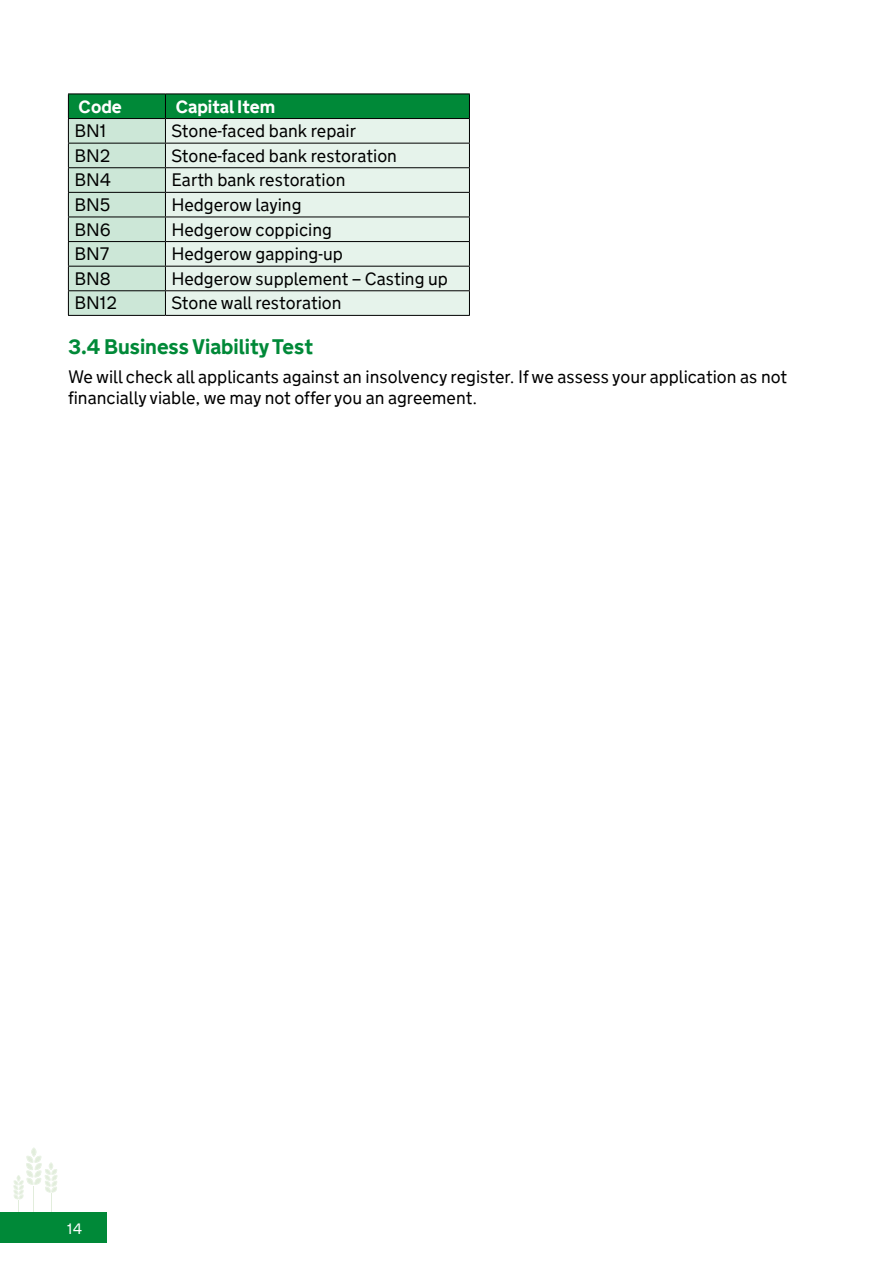
<style>
.page{position:relative;width:893px;height:1263px;background:#fff}
.page>*{position:absolute;margin:0;border:0;box-sizing:border-box;transform-origin:0 0}
.t1{font:700 21px "GDS Transport Website";color:#008938}
.Table_text{font:18px "GDS Transport Website";color:#000}
.body{font:18px/21px "GDS Transport Website";color:#000}
.Table_heading{font:700 18px "GDS Transport Website";color:#fff}
.t2{font:15px "GDS Transport Website";color:#fff}
</style>
<div class="page">
<svg style="left:13px;top:1147px;width:44px;height:66px"></svg>
<div style="left:0;top:1213px;width:106px;height:30px;background:#008938"></div>
<svg style="left:68px;top:94px;width:402px;height:221px;background:#bedac9"></svg>
<hr style="left:68px;top:315px;width:97px;height:1px;background:#000">
<hr style="left:165px;top:315px;width:305px;height:1px;background:#000">
<p class="Table_heading" style="left:79px;top:96px;width:45px">Code</p>
<p class="Table_heading" style="left:176px;top:96px;width:101px">Capital Item</p>
<p class="Table_text" style="left:74px;top:121px;width:34px">BN1</p>
<p class="Table_text" style="left:171px;top:121px;width:186px">Stone-faced bank repair</p>
<p class="Table_text" style="left:74px;top:146px;width:38px">BN2</p>
<p class="Table_text" style="left:171px;top:146px;width:227px">Stone-faced bank restoration</p>
<p class="Table_text" style="left:74px;top:170px;width:38px">BN4</p>
<p class="Table_text" style="left:171px;top:170px;width:175px">Earth bank restoration</p>
<p class="Table_text" style="left:74px;top:195px;width:38px">BN5</p>
<p class="Table_text" style="left:171px;top:195px;width:132px">Hedgerow laying</p>
<p class="Table_text" style="left:74px;top:219px;width:38px">BN6</p>
<p class="Table_text" style="left:171px;top:219px;width:162px">Hedgerow coppicing</p>
<p class="Table_text" style="left:74px;top:244px;width:36px">BN7</p>
<p class="Table_text" style="left:171px;top:244px;width:173px">Hedgerow gapping-up</p>
<p class="Table_text" style="left:74px;top:269px;width:38px">BN8</p>
<p class="Table_text" style="left:171px;top:269px;width:278px">Hedgerow supplement – Casting up</p>
<p class="Table_text" style="left:74px;top:293px;width:44px">BN12</p>
<p class="Table_text" style="left:171px;top:293px;width:172px">Stone wall restoration</p>
<h3 class="t1" style="left:68px;top:335px;width:247px">3.4 Business Viability Test</h3>
<p class="body" style="left:68px;top:366px;width:721px">We will check all applicants against an insolvency register. If we assess your application as not financially viable, we may not offer you an agreement.</p>
<p class="t2" style="left:67px;top:1220px;width:17px">14</p>
</div>
